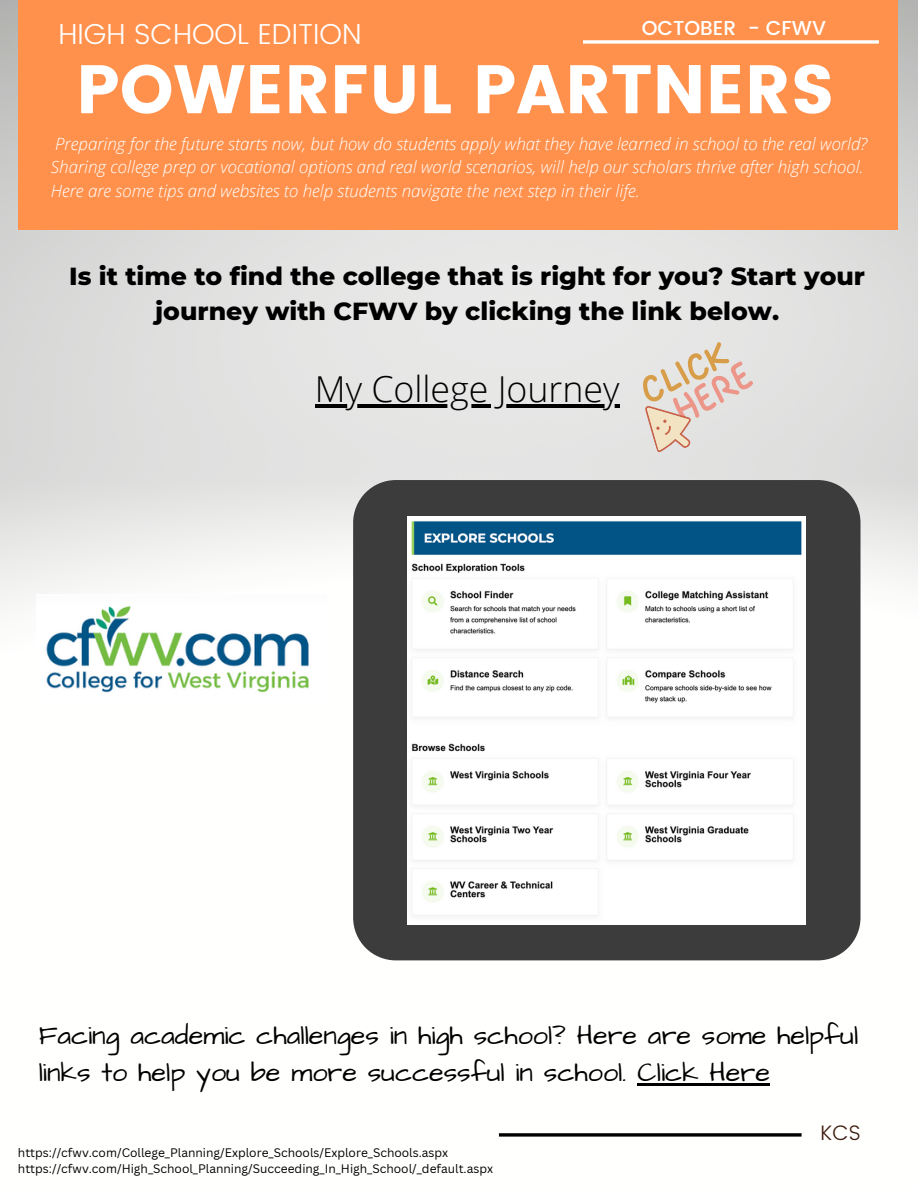
<style>
.page{position:relative;width:918px;height:1188px;background:#fff}
.page>*{position:absolute;margin:0;border:0;box-sizing:border-box;transform-origin:0 0}
.t1{font:68.4px "Poppins";color:#fff}
.t2{font:300 35.7px "Open Sans";color:#000}
.t3{font:300 28.8px "Poppins";color:#fff}
.t4{font:27px/37.2px "Architects Daughter";color:#000}
.t5{font:800 25.2px/34.8px "Montserrat";color:#000;text-align:center}
.t6{font:300 21px "Poppins";color:#3c1a0c}
.t7{font:500 20.1px "Poppins";color:#fff}
.t8{font:italic 300 16.95px/23.2px "Open Sans";color:#fff}
.t9{font:12px/16px "Canva Sans";color:#000}
</style>
<div class="page">
<img style="left:0;top:0;width:918px;height:1137px">
<div style="left:18px;top:0;width:880px;height:230px;background:#ff914d"></div>
<svg style="left:583px;top:40px;width:296px;height:4px"></svg>
<svg style="left:499px;top:1133px;width:303px;height:4px"></svg>
<svg style="left:353px;top:480px;width:508px;height:480px;background:#4b4b4b"></svg>
<img style="left:408px;top:517px;width:398px;height:407px">
<svg style="left:639px;top:339px;width:117px;height:118px;background:#e4d7cd"></svg>
<img style="left:37px;top:594px;width:289px;height:109px">
<hr style="left:315px;top:404px;width:304px;height:3px;background:#000">
<hr style="left:638px;top:1083px;width:132px;height:2px;background:#000">
<p class="t7" style="left:642px;top:16px;width:186px">OCTOBER - CFWV</p>
<h3 class="t3" style="left:58px;top:17px;width:305px">HIGH SCHOOL EDITION</h3>
<h1 class="t1" style="left:76px;top:50px;width:760px">POWERFUL PARTNERS</h1>
<p class="t8" style="left:51px;top:132px;width:818px">Preparing for the future starts now, but how do students apply what they have learned in school to the real world?<br>Sharing college prep or vocational options and real world scenarios, will help our scholars thrive after high school.<br>Here are some tips and websites to help students navigate the next step in their life.</p>
<h3 class="t5" style="left:69px;top:258px;width:797px">Is it time to find the college that is right for you? Start your journey with CFWV by clicking the link below.</h3>
<h2 class="t2" style="left:315px;top:364px;width:306px">My College Journey</h2>
<h3 class="t4" style="left:39px;top:1017px;width:821px">Facing academic challenges in high school? Here are some helpful links to help you be more successful in school. Click Here</h3>
<p class="t9" style="left:18px;top:1145px;width:477px">https://cfwv.com/College_Planning/Explore_Schools/Explore_Schools.aspx https://cfwv.com/High_School_Planning/Succeeding_In_High_School/_default.aspx</p>
<p class="t6" style="left:821px;top:1121px;width:42px">KCS</p>
</div>
